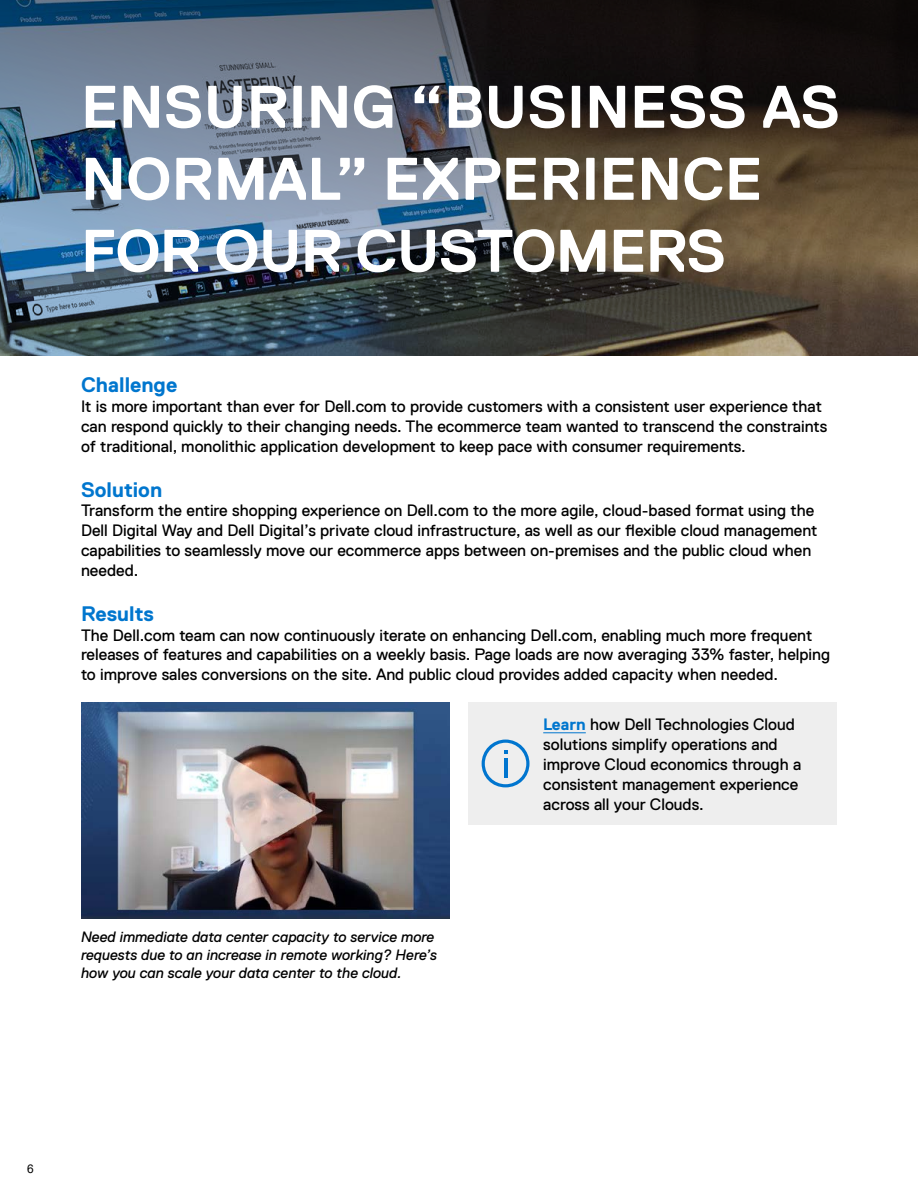
<style>
.page{position:relative;width:918px;height:1188px;background:#fff}
.page>*{position:absolute;margin:0;border:0;box-sizing:border-box;transform-origin:0 0}
.t1{font:700 60px/72px "Dell Replica";color:#fff}
.t2{font:700 21px "Dell Replica";color:#0076ce}
.t3{font:16.5px/19.8px "Dell Replica";color:#000}
.t4{font:italic 15px/18px "Dell Replica";color:#000}
.t5{font:12px "Arial";color:#000}
.s1{font-weight:700;color:#0076ce}
</style>
<div class="page">
<img style="left:0;top:0;width:918px;height:355px">
<div style="left:468px;top:702px;width:369px;height:123px;background:#eee"></div>
<hr style="left:543px;top:733px;width:43px;height:1px;background:#0076ce">
<img style="left:81px;top:702px;width:369px;height:216px">
<svg style="left:482px;top:740px;width:48px;height:47px"></svg>
<hr style="left:504px;top:758px;width:3px;height:19px;background:#0075cf">
<h1 class="t1" style="left:81px;top:71px;width:760px">ENSURING “BUSINESS AS<br>NORMAL” EXPERIENCE<br>FOR OUR CUSTOMERS</h1>
<p class="t2" style="left:81px;top:373px;width:98px">Challenge</p>
<p class="t3" style="left:81px;top:397px;width:748px">It is more important than ever for Dell.com to provide customers with a consistent user experience that can respond quickly to their changing needs. The ecommerce team wanted to transcend the constraints of traditional, monolithic application development to keep pace with consumer requirements.</p>
<p class="t2" style="left:81px;top:478px;width:83px">Solution</p>
<p class="t3" style="left:81px;top:501px;width:738px">Transform the entire shopping experience on Dell.com to the more agile, cloud-based format using the Dell Digital Way and Dell Digital’s private cloud infrastructure, as well as our flexible cloud management capabilities to seamlessly move our ecommerce apps between on-premises and the public cloud when needed.</p>
<p class="t2" style="left:81px;top:602px;width:74px">Results</p>
<p class="t3" style="left:81px;top:625px;width:751px">The Dell.com team can now continuously iterate on enhancing Dell.com, enabling much more frequent releases of features and capabilities on a weekly basis. Page loads are now averaging 33% faster, helping to improve sales conversions on the site. And public cloud provides added capacity when needed.</p>
<p class="t3" style="left:543px;top:715px;width:260px"><span class="s1">Learn</span> how Dell Technologies Cloud solutions simplify operations and improve Cloud economics through a consistent management experience across all your Clouds.</p>
<p class="t4" style="left:81px;top:928px;width:358px">Need immediate data center capacity to service more requests due to an increase in remote working? Here’s how you can scale your data center to the cloud.</p>
<p class="t5" style="left:27px;top:1160px;width:8px">6</p>
</div>
